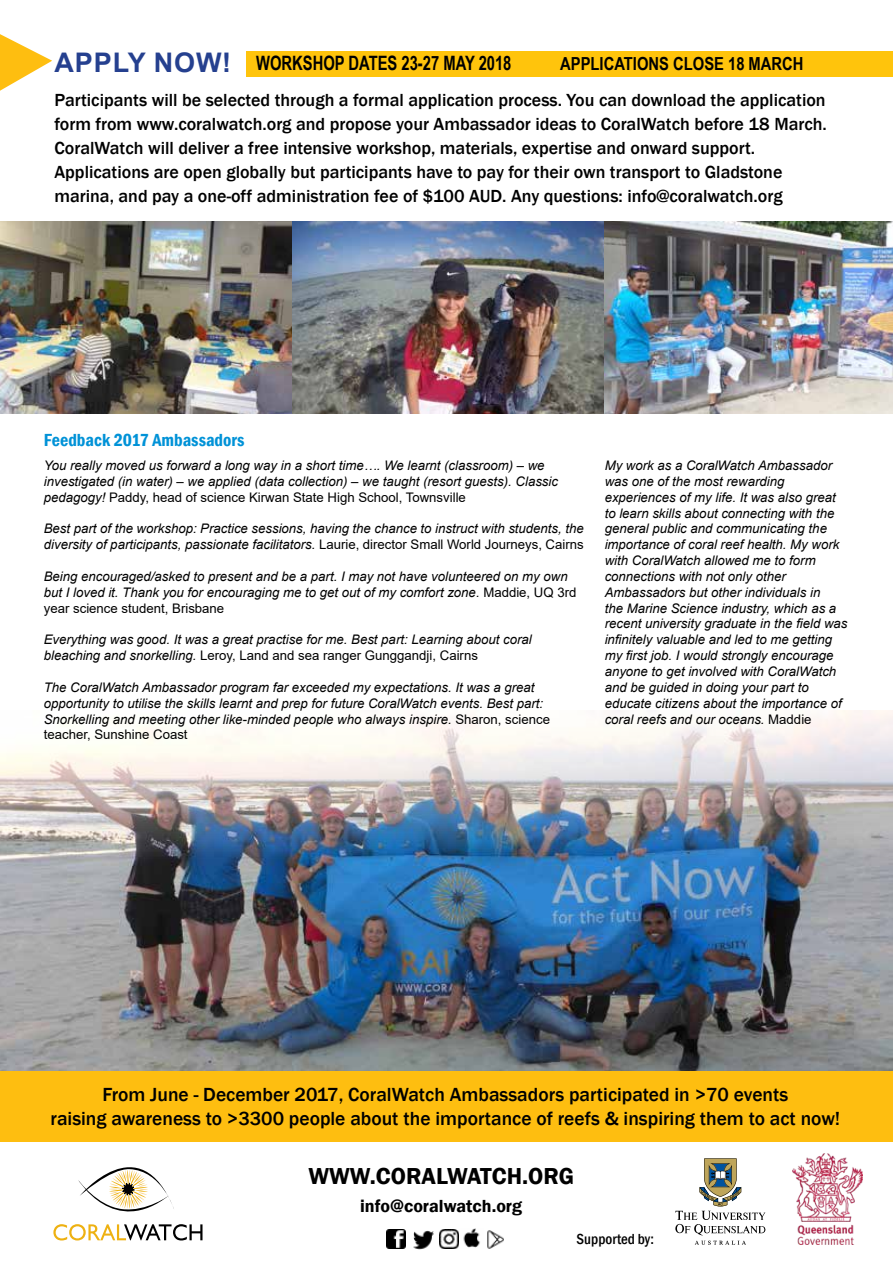
<style>
.page{position:relative;width:893px;height:1263px;background:#fff}
.page>*{position:absolute;margin:0;border:0;box-sizing:border-box;transform-origin:0 0}
.t1{font:600 23.7px "Franklin Gothic";color:#000}
.t2{font:700 19.8px "Arial Narrow";color:#000;scale:.91 1}
.t3{font:500 19.5px/23.4px "Franklin Gothic";color:#000;text-align:center}
.t4{font:500 18px/24px "Franklin Gothic";color:#000}
.t5{font:700 18px "Arial Narrow";color:#000}
.t6{font:600 condensed 18px "Franklin Gothic";color:#0092d7}
.t7{font:600 18px "Franklin Gothic";color:#000}
.t8{font:500 condensed 15px "Franklin Gothic";color:#000}
.t9{font:italic 13.2px/15.9px "Arial";color:#000}
.s1{font-family:"Arial";font-size:27px;color:#25408f}
.s2{font-style:normal}
</style>
<div class="page">
<div style="left:247px;top:51px;width:646px;height:26px;background:#ffc40c"></div>
<img style="left:0;top:222px;width:893px;height:192px">
<img style="left:0;top:710px;width:893px;height:361px">
<svg style="left:675px;top:1158px;width:91px;height:87px"></svg>
<svg style="left:53px;top:1167px;width:149px;height:73px"></svg>
<img style="left:793px;top:1153px;width:70px;height:92px">
<div style="left:0;top:1071px;width:893px;height:70px;background:#febe10"></div>
<svg style="left:0;top:34px;width:52px;height:57px"></svg>
<img style="left:386px;top:1229px;width:19px;height:20px">
<img style="left:413px;top:1230px;width:21px;height:20px">
<img style="left:440px;top:1229px;width:40px;height:19px">
<img style="left:487px;top:1230px;width:17px;height:19px">
<h2 class="t2" style="left:54px;top:48px;width:504px"><span class="s1">APPLY NOW!</span> WORKSHOP DATES 23-27 MAY 2018</h2>
<h3 class="t5" style="left:560px;top:50px;width:245px">APPLICATIONS CLOSE 18 MARCH</h3>
<p class="t4" style="left:54px;top:88px;width:774px">Participants will be selected through a formal application process. You can download the application form from www.coralwatch.org and propose your Ambassador ideas to CoralWatch before 18 March.<br>CoralWatch will deliver a free intensive workshop, materials, expertise and onward support.<br>Applications are open globally but participants have to pay for their own transport to Gladstone marina, and pay a one-off administration fee of $100 AUD. Any questions: info@coralwatch.org</p>
<h3 class="t6" style="left:44px;top:428px;width:202px">Feedback 2017 Ambassadors</h3>
<p class="t9" style="left:44px;top:458px;width:516px">You really moved us forward a long way in a short time…. We learnt (classroom) – we investigated (in water) – we applied (data collection) – we taught (resort guests). Classic pedagogy! <span class="s2">Paddy, head of science Kirwan State High School, Townsville</span></p>
<p class="t9" style="left:44px;top:521px;width:541px">Best part of the workshop: Practice sessions, having the chance to instruct with students, the diversity of participants, passionate facilitators. <span class="s2">Laurie, director Small World Journeys, Cairns</span></p>
<p class="t9" style="left:44px;top:568px;width:534px">Being encouraged/asked to present and be a part. I may not have volunteered on my own but I loved it. Thank you for encouraging me to get out of my comfort zone. <span class="s2">Maddie, UQ 3rd year science student, Brisbane</span></p>
<p class="t9" style="left:44px;top:632px;width:489px">Everything was good. It was a great practise for me. Best part: Learning about coral bleaching and snorkelling. <span class="s2">Leroy, Land and sea ranger Gunggandji, Cairns</span></p>
<p class="t9" style="left:44px;top:679px;width:508px">The CoralWatch Ambassador program far exceeded my expectations. It was a great opportunity to utilise the skills learnt and prep for future CoralWatch events. Best part:<br>Snorkelling and meeting other like-minded people who always inspire. <span class="s2">Sharon, science teacher, Sunshine Coast</span></p>
<p class="t9" style="left:605px;top:458px;width:244px">My work as a CoralWatch Ambassador was one of the most rewarding experiences of my life. It was also great to learn skills about connecting with the general public and communicating the importance of coral reef health. My work with CoralWatch allowed me to form connections with not only other Ambassadors but other individuals in<br>the Marine Science industry, which as a recent university graduate in the field was infinitely valuable and led to me getting my first job. I would strongly encourage anyone to get involved with CoralWatch and be guided in doing your part to educate citizens about the importance of coral reefs and our oceans. <span class="s2">Maddie</span></p>
<h3 class="t3" style="left:51px;top:1083px;width:791px">From June - December 2017, CoralWatch Ambassadors participated in &gt;70 events<br>raising awareness to &gt;3300 people about the importance of reefs &amp; inspiring them to act now!</h3>
<h1 class="t1" style="left:308px;top:1161px;width:267px">WWW.CORALWATCH.ORG</h1>
<h3 class="t7" style="left:360px;top:1195px;width:163px">info@coralwatch.org</h3>
<p class="t8" style="left:577px;top:1229px;width:79px">Supported by:</p>
</div>
